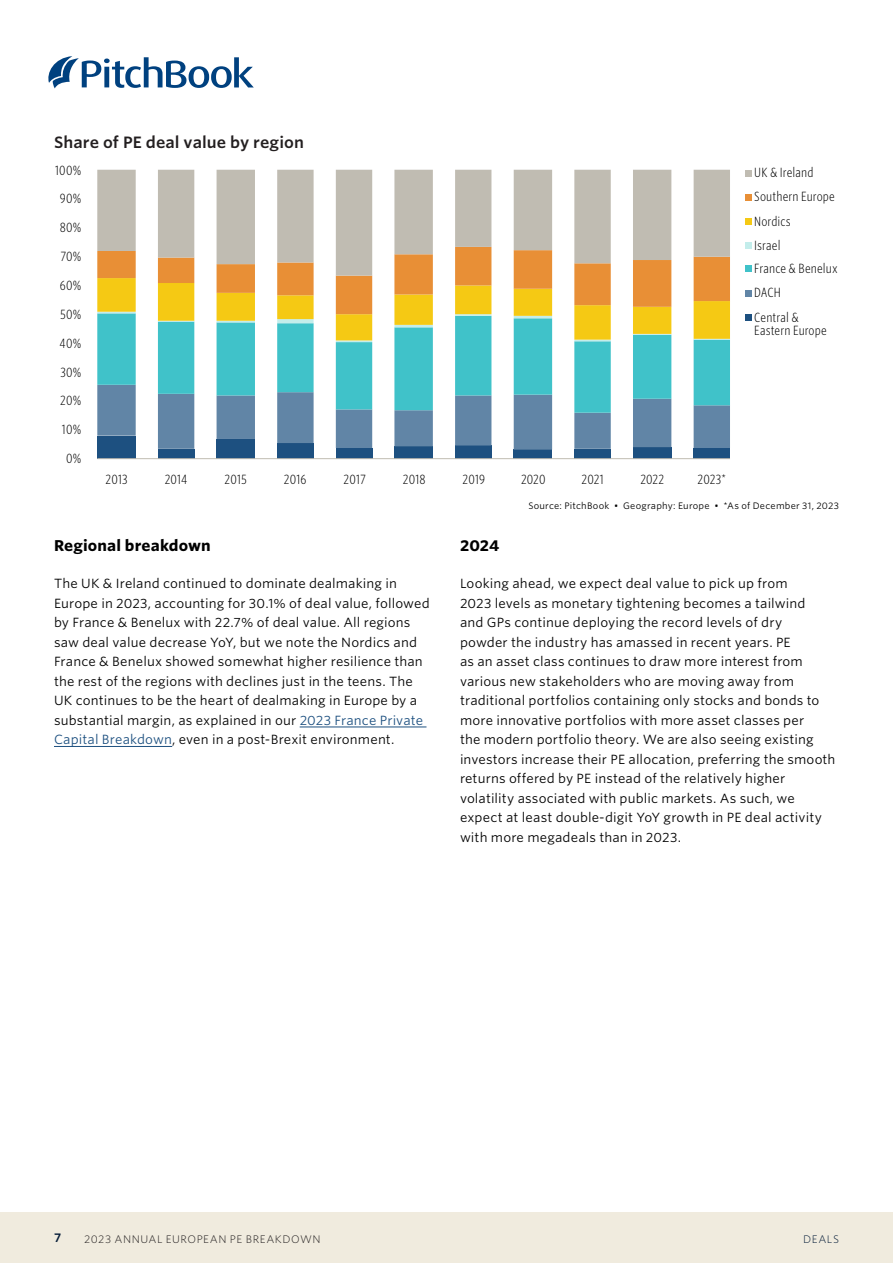
<style>
.page{position:relative;width:893px;height:1263px;background:#fff}
.page>*{position:absolute;margin:0;border:0;box-sizing:border-box;transform-origin:0 0}
.t1{font:600 15.75px "Whitney S Sm";letter-spacing:.005em;color:#231f20}
.t2{font:700 15px "Whitney S Sm";letter-spacing:.01em;color:#000}
.t3{font:12.75px/19.5px "Whitney S Sm";letter-spacing:.01em;color:#000}
.t4{font:300 12.75px/24.2px "Whitney Cond S Sm";letter-spacing:.01em;color:#000}
.t5{font:600 12px "Whitney S Sm";color:#051c38}
.t6{font:300 10.5px "Whitney S Sm";letter-spacing:.045em;color:#231f20}
.t7{font:300 10.5px "Whitney S Sm";letter-spacing:.06em;color:#051c38}
.t8{font:9px "Whitney S Sm";letter-spacing:.025em;color:#000}
.s1{color:#1d5080}
</style>
<div class="page">
<div style="left:0;top:1212px;width:893px;height:51px;background:#f0ebde"></div>
<svg style="left:48px;top:56px;width:206px;height:32px"></svg>
<hr style="left:300px;top:727px;width:126px;height:1px;background:#1d5080">
<hr style="left:54px;top:746px;width:118px;height:1px;background:#1d5080">
<div style="left:694px;top:448px;width:36px;height:11px;background:#1d5080"></div>
<div style="left:633px;top:447px;width:38px;height:12px;background:#1d5080"></div>
<div style="left:574px;top:449px;width:37px;height:10px;background:#1d5080"></div>
<div style="left:514px;top:450px;width:38px;height:9px;background:#1d5080"></div>
<div style="left:455px;top:445px;width:36px;height:14px;background:#1d5080"></div>
<div style="left:394px;top:446px;width:39px;height:13px;background:#1d5080"></div>
<div style="left:336px;top:448px;width:36px;height:11px;background:#1d5080"></div>
<div style="left:277px;top:443px;width:37px;height:16px;background:#1d5080"></div>
<div style="left:217px;top:439px;width:38px;height:20px;background:#1d5080"></div>
<div style="left:158px;top:449px;width:36px;height:10px;background:#1d5080"></div>
<div style="left:97px;top:436px;width:39px;height:23px;background:#1d5080"></div>
<svg style="left:97px;top:413px;width:633px;height:37px"></svg>
<svg style="left:97px;top:340px;width:633px;height:73px;fill:#40c2c9"></svg>
<hr style="left:336px;top:340px;width:36px;height:2px;background:#c3edeb">
<hr style="left:574px;top:340px;width:37px;height:1px;background:#c3edeb">
<svg style="left:97px;top:276px;width:633px;height:64px"></svg>
<svg style="left:97px;top:170px;width:633px;height:106px;fill:#c0bcb2"></svg>
<hr style="left:97px;top:458px;width:633px;height:1px;background:#c0bcb2">
<svg style="left:745px;top:170px;width:6px;height:6px"></svg>
<svg style="left:745px;top:194px;width:6px;height:6px"></svg>
<svg style="left:745px;top:219px;width:6px;height:6px"></svg>
<svg style="left:745px;top:243px;width:6px;height:6px"></svg>
<div style="left:745px;top:265px;width:6px;height:7px;background:#40c2c9"></div>
<svg style="left:745px;top:290px;width:6px;height:6px"></svg>
<svg style="left:745px;top:314px;width:6px;height:6px"></svg>
<p class="t1" style="left:54px;top:131px;width:251px">Share of PE deal value by region</p>
<p class="t4" style="left:55px;top:158px;width:28px">100%</p>
<p class="t4" style="left:60px;top:186px;width:23px">90%</p>
<p class="t4" style="left:60px;top:215px;width:23px">80%</p>
<p class="t4" style="left:60px;top:244px;width:22px">70%</p>
<p class="t4" style="left:60px;top:272px;width:23px">60%</p>
<p class="t4" style="left:60px;top:302px;width:23px">50%</p>
<p class="t4" style="left:60px;top:331px;width:23px">40%</p>
<p class="t4" style="left:60px;top:359px;width:22px">30%</p>
<p class="t4" style="left:60px;top:388px;width:23px">20%</p>
<p class="t4" style="left:62px;top:417px;width:21px">10%</p>
<p class="t4" style="left:66px;top:446px;width:17px">0%</p>
<p class="t4" style="left:106px;top:467px;width:23px">2013</p>
<p class="t4" style="left:165px;top:467px;width:24px">2014</p>
<p class="t4" style="left:225px;top:467px;width:24px">2015</p>
<p class="t4" style="left:284px;top:467px;width:24px">2016</p>
<p class="t4" style="left:344px;top:467px;width:24px">2017</p>
<p class="t4" style="left:403px;top:467px;width:24px">2018</p>
<p class="t4" style="left:463px;top:467px;width:24px">2019</p>
<p class="t4" style="left:521px;top:467px;width:26px">2020</p>
<p class="t4" style="left:582px;top:467px;width:24px">2021</p>
<p class="t4" style="left:640px;top:467px;width:26px">2022</p>
<p class="t4" style="left:698px;top:467px;width:30px">2023*</p>
<p class="t4" style="left:754px;top:160px;width:85px">UK &amp; Ireland<br>Southern Europe<br>Nordics<br>Israel<br>France &amp; Benelux<br>DACH<br>Central &amp;</p>
<p class="t4" style="left:754px;top:318px;width:74px">Eastern Europe</p>
<p class="t2" style="left:54px;top:535px;width:158px">Regional breakdown</p>
<p class="t3" style="left:54px;top:574px;width:377px">The UK &amp; Ireland continued to dominate dealmaking in Europe in 2023, accounting for 30.1% of deal value, followed by France &amp; Benelux with 22.7% of deal value. All regions saw deal value decrease YoY, but we note the Nordics and France &amp; Benelux showed somewhat higher resilience than the rest of the regions with declines just in the teens. The UK continues to be the heart of dealmaking in Europe by a substantial margin, as explained in our <span class="s1">2023 France Private Capital Breakdown</span>, even in a post-Brexit environment.</p>
<p class="t8" style="left:528px;top:499px;width:312px">Source: PitchBook • Geography: Europe • *As of December 31, 2023</p>
<p class="t2" style="left:460px;top:535px;width:41px">2024</p>
<p class="t3" style="left:460px;top:574px;width:377px">Looking ahead, we expect deal value to pick up from<br>2023 levels as monetary tightening becomes a tailwind<br>and GPs continue deploying the record levels of dry<br>powder the industry has amassed in recent years. PE<br>as an asset class continues to draw more interest from various new stakeholders who are moving away from traditional portfolios containing only stocks and bonds to more innovative portfolios with more asset classes per<br>the modern portfolio theory. We are also seeing existing investors increase their PE allocation, preferring the smooth returns offered by PE instead of the relatively higher volatility associated with public markets. As such, we expect at least double-digit YoY growth in PE deal activity with more megadeals than in 2023.</p>
<p class="t5" style="left:54px;top:1229px;width:9px">7</p>
<p class="t6" style="left:84px;top:1231px;width:238px">2023 ANNUAL EUROPEAN PE BREAKDOWN</p>
<p class="t7" style="left:803px;top:1231px;width:37px">DEALS</p>
</div>
